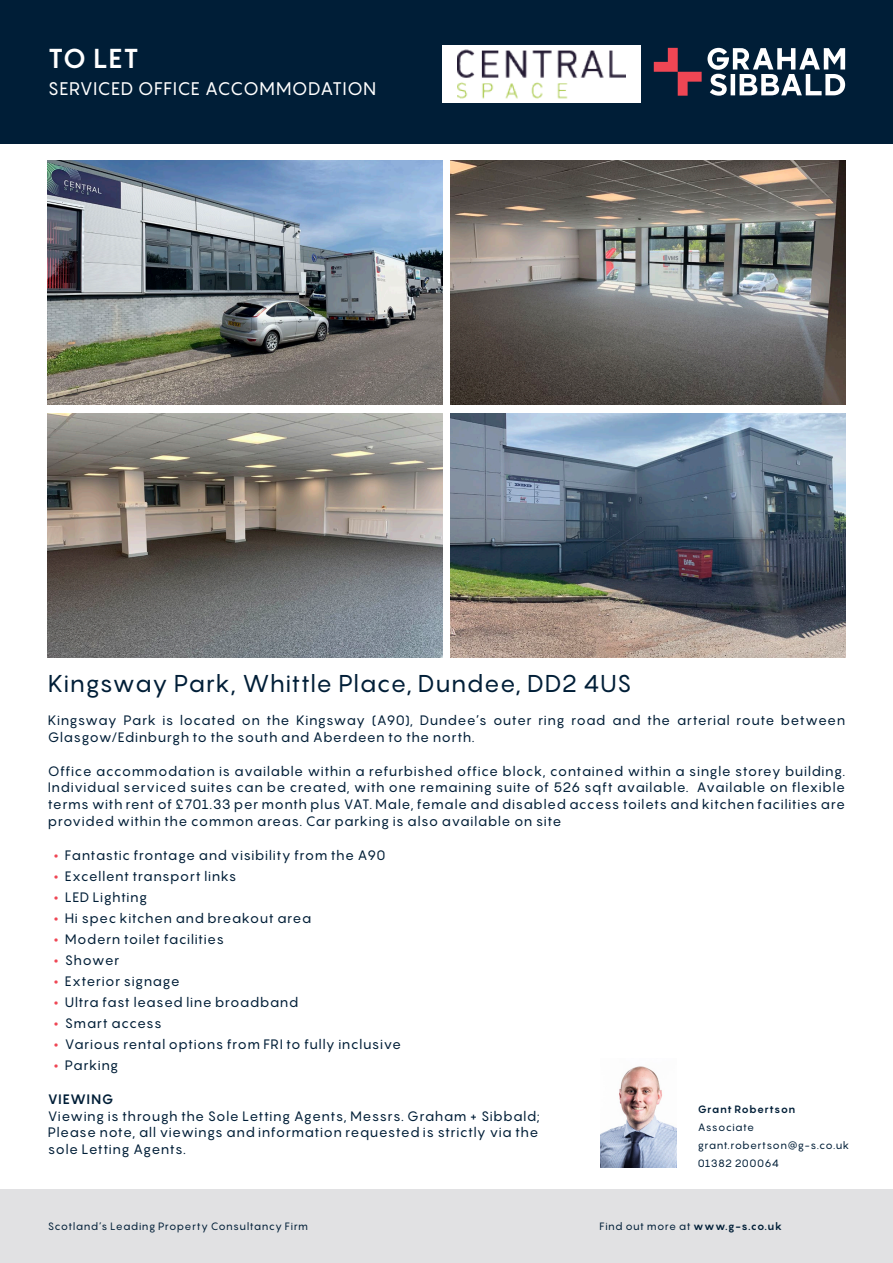
<style>
.page{position:relative;width:893px;height:1263px;background:#fff}
.page>*{position:absolute;margin:0;border:0;box-sizing:border-box;transform-origin:0 0}
._1_TL_FS{font:700 27px "Pangram";color:#fff}
._3_address{font:24px "Pangram";letter-spacing:.015em;color:#001e37}
._2_prop_type{font:18px "Pangram";letter-spacing:.02em;color:#fff}
._5_bullets{font:13.5px/16.8px "Pangram";letter-spacing:.03em;color:#001e37}
._7_heads{font:700 13.5px "Pangram";letter-spacing:.04em;color:#001e37}
.t1{font:10.5px "Pangram";letter-spacing:.04em;color:#001e37}
.t2{font:700 10.5px "Pangram";letter-spacing:.045em;color:#001e37}
.s1{font-weight:900;color:#ef4654}
.s2{font-weight:700}
</style>
<div class="page">
<div style="left:0;top:1189px;width:893px;height:74px;background:#e1e1e3"></div>
<div style="left:0;top:0;width:893px;height:144px;background:#001e37"></div>
<svg style="left:654px;top:48px;width:191px;height:48px"></svg>
<img style="left:48px;top:160px;width:394px;height:245px">
<img style="left:451px;top:160px;width:394px;height:245px">
<img style="left:48px;top:413px;width:394px;height:244px">
<img style="left:451px;top:413px;width:394px;height:244px">
<img style="left:600px;top:1066px;width:76px;height:101px">
<div style="left:442px;top:45px;width:198px;height:58px;background:#fff"></div>
<img style="left:457px;top:49px;width:169px;height:50px">
<p class="_1_TL_FS" style="left:48px;top:41px;width:92px">TO LET</p>
<p class="_2_prop_type" style="left:48px;top:77px;width:330px">SERVICED OFFICE ACCOMMODATION</p>
<p class="_3_address" style="left:48px;top:668px;width:585px">Kingsway Park, Whittle Place, Dundee, DD2 4US</p>
<p class="_5_bullets" style="left:48px;top:712px;width:799px">Kingsway Park is located on the Kingsway (A90), Dundee’s outer ring road and the arterial route between<br>Glasgow/Edinburgh to the south and Aberdeen to the north.</p>
<p class="_5_bullets" style="left:48px;top:762px;width:799px;text-align:justify">Office accommodation is available within a refurbished office block, contained within a single storey building.<br>Individual serviced suites can be created, with one remaining suite of 526 sqft available. Available on flexible terms with rent of £701.33 per month plus VAT. Male, female and disabled access toilets and kitchen facilities are provided within the common areas. Car parking is also available on site</p>
<p class="_5_bullets" style="left:54px;top:846px;width:333px"><span class="s1">•</span> Fantastic frontage and visibility from the A90</p>
<p class="_5_bullets" style="left:54px;top:867px;width:184px"><span class="s1">•</span> Excellent transport links</p>
<p class="_5_bullets" style="left:54px;top:888px;width:95px"><span class="s1">•</span> LED Lighting</p>
<p class="_5_bullets" style="left:54px;top:909px;width:259px"><span class="s1">•</span> Hi spec kitchen and breakout area</p>
<p class="_5_bullets" style="left:54px;top:930px;width:171px"><span class="s1">•</span> Modern toilet facilities</p>
<p class="_5_bullets" style="left:54px;top:951px;width:67px"><span class="s1">•</span> Shower</p>
<p class="_5_bullets" style="left:54px;top:972px;width:127px"><span class="s1">•</span> Exterior signage</p>
<p class="_5_bullets" style="left:54px;top:993px;width:246px"><span class="s1">•</span> Ultra fast leased line broadband</p>
<p class="_5_bullets" style="left:54px;top:1015px;width:109px"><span class="s1">•</span> Smart access</p>
<p class="_5_bullets" style="left:54px;top:1036px;width:348px"><span class="s1">•</span> Various rental options from FRI to fully inclusive</p>
<p class="_5_bullets" style="left:54px;top:1057px;width:66px"><span class="s1">•</span> Parking</p>
<p class="_7_heads" style="left:48px;top:1090px;width:67px">VIEWING</p>
<p class="_5_bullets" style="left:48px;top:1107px;width:494px">Viewing is through the Sole Letting Agents, Messrs. Graham + Sibbald;</p>
<p class="_5_bullets" style="left:48px;top:1124px;width:492px">Please note, all viewings and information requested is strictly via the</p>
<p class="_5_bullets" style="left:48px;top:1141px;width:139px">sole Letting Agents.</p>
<p class="t2" style="left:698px;top:1103px;width:99px">Grant Robertson</p>
<p class="t1" style="left:698px;top:1121px;width:58px">Associate</p>
<p class="t1" style="left:698px;top:1139px;width:153px">grant.robertson@g-s.co.uk</p>
<p class="t1" style="left:698px;top:1157px;width:83px">01382 200064</p>
<p class="t1" style="left:48px;top:1220px;width:262px">Scotland’s Leading Property Consultancy Firm</p>
<p class="t1" style="left:600px;top:1220px;width:184px">Find out more at <span class="s2">www.g-s.co.uk</span></p>
</div>
